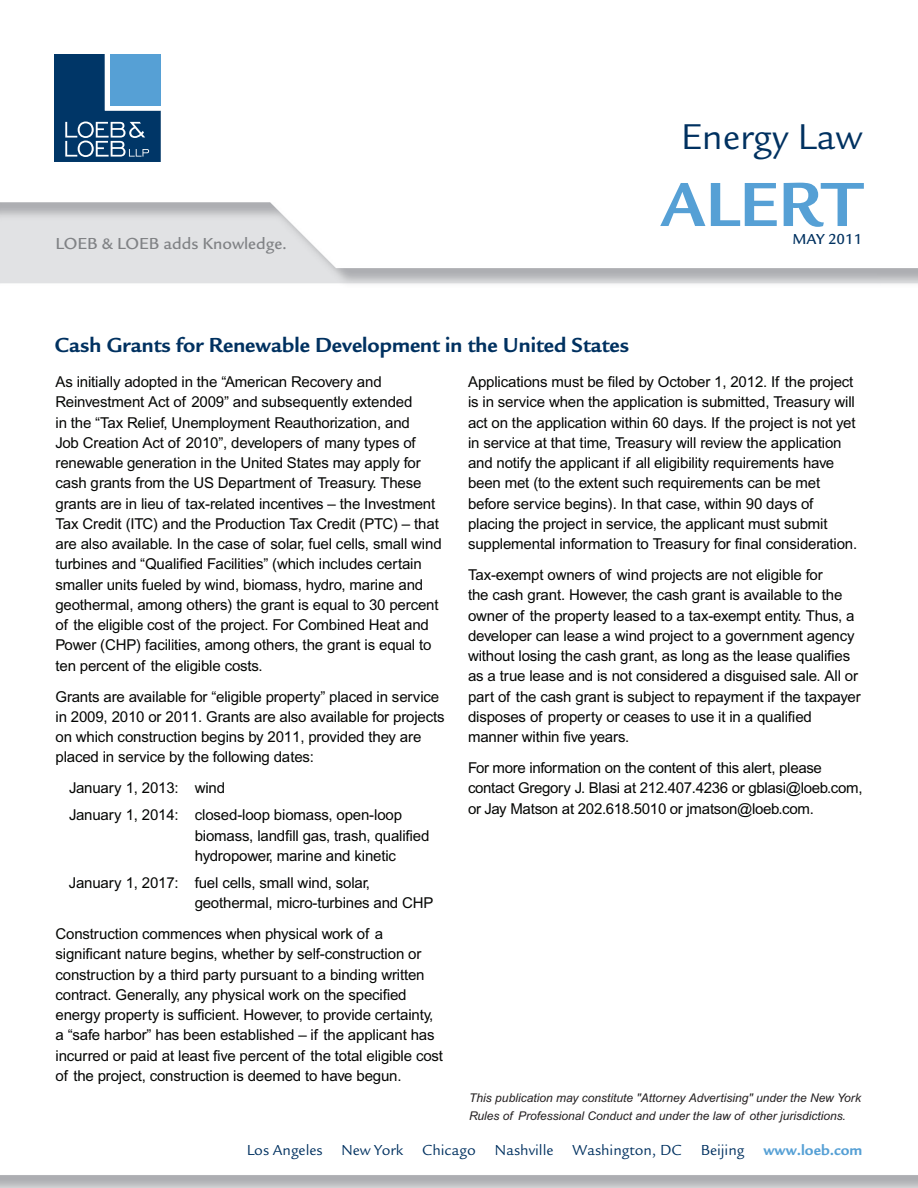
<style>
.page{position:relative;width:918px;height:1188px;background:#fff}
.page>*{position:absolute;margin:0;border:0;box-sizing:border-box;transform-origin:0 0}
.t1{font:700 64.5px "Legacy Sans";color:#56a0d5}
.t2{font:37.2px "Legacy Sans";color:#003160}
.t3{font:700 21px "Legacy Sans";color:#003160}
.t4{font:500 16.5px "Legacy Sans";color:#808285}
.t5{font:15px/20.2px "Arial";letter-spacing:-.01em;color:#040503}
.t6{font:15px "Legacy Sans";color:#003160}
.t7{font:700 15px "Legacy Sans";color:#56a0d5}
.t8{font:500 15px "Legacy Sans";color:#003160}
.t9{font:italic 12px/18px "Arial";color:#231f20}
</style>
<div class="page">
<svg style="left:54px;top:54px;width:107px;height:108px;background:#316591"></svg>
<p class="t4" style="left:56px;top:234px;width:233px">LOEB &amp; LOEB adds Knowledge.</p>
<h2 class="t2" style="left:681px;top:114px;width:183px">Energy Law</h2>
<h1 class="t1" style="left:660px;top:166px;width:204px">ALERT</h1>
<p class="t8" style="left:792px;top:230px;width:72px">May 2011</p>
<h3 class="t3" style="left:55px;top:332px;width:576px">Cash Grants for Renewable Development in the United States</h3>
<p class="t5" style="left:56px;top:372px;width:388px">As initially adopted in the “American Recovery and Reinvestment Act of 2009” and subsequently extended<br>in the “Tax Relief, Unemployment Reauthorization, and<br>Job Creation Act of 2010”, developers of many types of renewable generation in the United States may apply for cash grants from the US Department of Treasury. These grants are in lieu of tax-related incentives – the Investment Tax Credit (ITC) and the Production Tax Credit (PTC) – that are also available. In the case of solar, fuel cells, small wind turbines and “Qualified Facilities” (which includes certain smaller units fueled by wind, biomass, hydro, marine and geothermal, among others) the grant is equal to 30 percent of the eligible cost of the project. For Combined Heat and Power (CHP) facilities, among others, the grant is equal to ten percent of the eligible costs.</p>
<p class="t5" style="left:56px;top:686px;width:391px">Grants are available for “eligible property” placed in service in 2009, 2010 or 2011. Grants are also available for projects on which construction begins by 2011, provided they are placed in service by the following dates:</p>
<p class="t5" style="left:69px;top:775px;width:335px;line-height:27px">January 1, 2013: wind<br>January 1, 2014: closed-loop biomass, open-loop</p>
<p class="t5" style="left:195px;top:825px;width:236px">biomass, landfill gas, trash, qualified hydropower, marine and kinetic</p>
<p class="t5" style="left:195px;top:872px;width:240px;text-indent:-126px">January 1, 2017: fuel cells, small wind, solar, geothermal, micro-turbines and CHP</p>
<p class="t5" style="left:55px;top:924px;width:389px">Construction commences when physical work of a significant nature begins, whether by self-construction or construction by a third party pursuant to a binding written contract. Generally, any physical work on the specified energy property is sufficient. However, to provide certainty, a “safe harbor” has been established – if the applicant has incurred or paid at least five percent of the total eligible cost of the project, construction is deemed to have begun.</p>
<p class="t5" style="left:468px;top:372px;width:391px">Applications must be filed by October 1, 2012. If the project is in service when the application is submitted, Treasury will act on the application within 60 days. If the project is not yet in service at that time, Treasury will review the application and notify the applicant if all eligibility requirements have been met (to the extent such requirements can be met before service begins). In that case, within 90 days of placing the project in service, the applicant must submit supplemental information to Treasury for final consideration.</p>
<p class="t5" style="left:468px;top:565px;width:394px">Tax-exempt owners of wind projects are not eligible for<br>the cash grant. However, the cash grant is available to the owner of the property leased to a tax-exempt entity. Thus, a developer can lease a wind project to a government agency without losing the cash grant, as long as the lease qualifies as a true lease and is not considered a disguised sale. All or part of the cash grant is subject to repayment if the taxpayer disposes of property or ceases to use it in a qualified manner within five years.</p>
<p class="t5" style="left:468px;top:758px;width:396px">For more information on the content of this alert, please contact Gregory J. Blasi at 212.407.4236 or gblasi@loeb.com, or Jay Matson at 202.618.5010 or jmatson@loeb.com.</p>
<p class="t9" style="left:469px;top:1089px;width:394px">This publication may constitute "Attorney Advertising" under the New York<br>Rules of Professional Conduct and under the law of other jurisdictions.</p>
<p class="t6" style="left:247px;top:1141px;width:77px">Los Angeles</p>
<p class="t6" style="left:342px;top:1141px;width:63px">New York</p>
<p class="t6" style="left:422px;top:1141px;width:55px">Chicago</p>
<p class="t6" style="left:495px;top:1141px;width:60px">Nashville</p>
<p class="t6" style="left:573px;top:1141px;width:111px">Washington, DC</p>
<p class="t6" style="left:701px;top:1141px;width:45px">Beijing</p>
<p class="t7" style="left:763px;top:1141px;width:101px">www.loeb.com</p>
</div>
